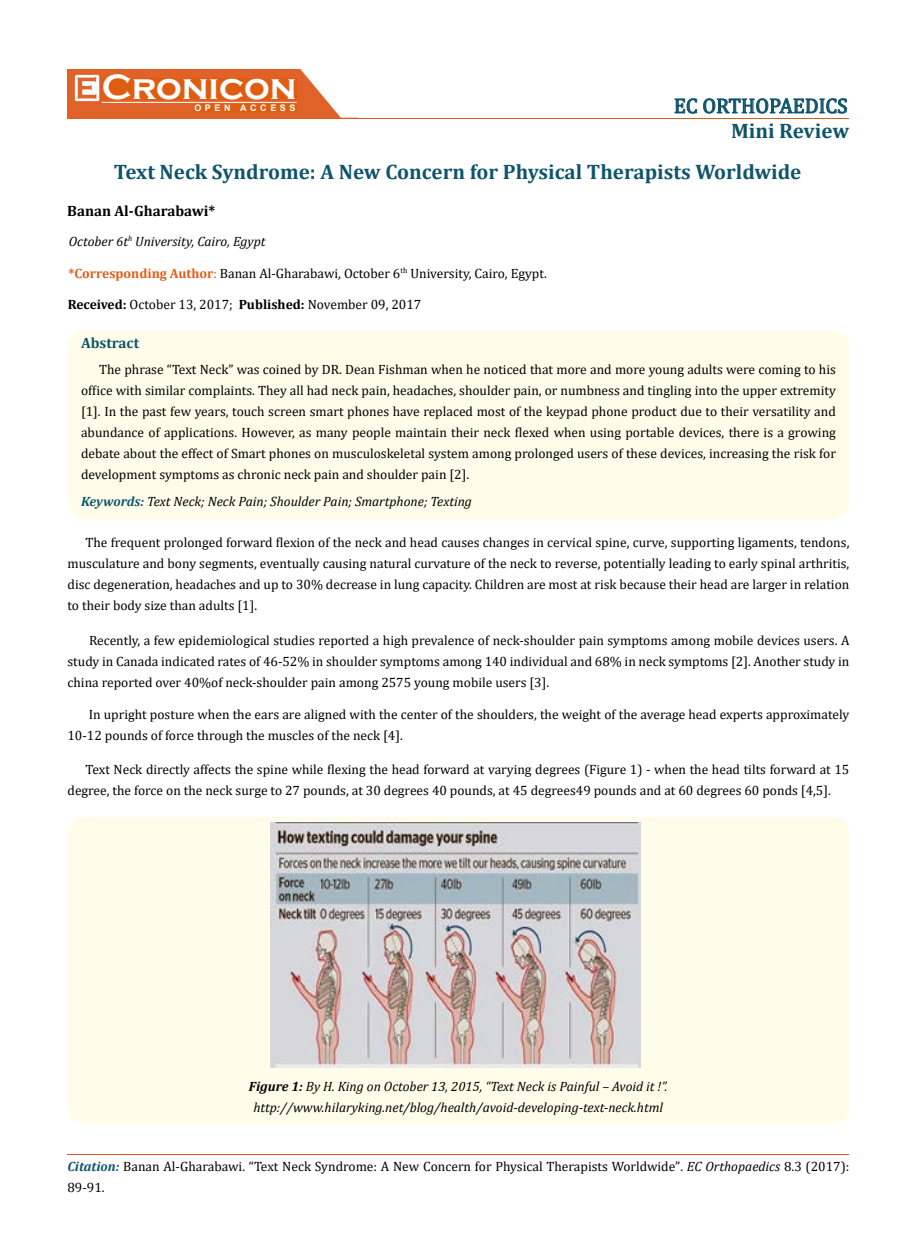
<style>
.page{position:relative;width:917px;height:1254px;background:#fff}
.page>*{position:absolute;margin:0;border:0;box-sizing:border-box;transform-origin:0 0}
.t1{font:700 36px "Copperplate Gothic";color:#fff}
.t2{font:700 21px/41.7px "Cambria";color:#0e546a}
.t3{font:21px "Cambria";color:#0e546a}
.t4{font:700 15px "Cambria";color:#000}
.t5{font:700 15px "Cambria";color:#0e546a}
.t6{font:13.5px/21px "Cambria";color:#000}
.t7{font:italic 13.5px/21px "Cambria";color:#000;text-align:center}
.t8{font:700 9px "Arial";letter-spacing:.4em;color:#fff}
.s1{font-weight:700;color:#e05d1a}
.s2{color:#e05d1a}
.s3{font-weight:700}
.s4{font-weight:700;color:#0e546a}
.s5{font-weight:700;font-style:italic;color:#0e546a}
.s6{font-size:13.35px}
.s7{font-style:italic}
</style>
<div class="page">
<div style="left:67px;top:70px;width:290px;height:49px;background:#e06228"></div>
<svg style="left:300px;top:69px;width:58px;height:49px"></svg>
<img style="left:75px;top:75px;width:24px;height:26px">
<div style="left:102px;top:79px;width:195px;height:21px;background:#df5d11"></div>
<div style="left:194px;top:105px;width:103px;height:7px;background:#df5d11"></div>
<svg style="left:674px;top:98px;width:173px;height:16px"></svg>
<hr style="left:102px;top:102px;width:194px;height:1px;background:#fff">
<hr style="left:279px;top:118px;width:569px;height:1px;background:#e05d1a">
<hr style="left:67px;top:1155px;width:782px;height:1px;background:#e05d1a">
<div style="left:67px;top:330px;width:782px;height:189px;background:#fffde9;border-radius:18px"></div>
<div style="left:67px;top:817px;width:782px;height:307px;background:#fffde9;border-radius:18px"></div>
<img style="left:270px;top:823px;width:370px;height:244px">
<h1 class="t1" style="left:102px;top:68px;width:196px">Cronicon</h1>
<p class="t8" style="left:194px;top:102px;width:103px">OPEN ACCESS</p>
<h2 class="t3" style="left:674px;top:93px;width:175px">EC ORTHOPAEDICS</h2>
<h2 class="t2" style="left:114px;top:109px;width:736px;text-indent:617px">Mini Review<br>Text Neck Syndrome: A New Concern for Physical Therapists Worldwide</h2>
<p class="t4" style="left:67px;top:200px;width:149px">Banan Al-Gharabawi*</p>
<p class="t7" style="left:69px;top:230px;width:198px">October 6t<sup>h</sup> University, Cairo, Egypt</p>
<p class="t6" style="left:68px;top:262px;width:480px"><span class="s1">*Corresponding Author</span><span class="s2">:</span> Banan Al-Gharabawi, October 6<sup>th</sup> University, Cairo, Egypt.</p>
<p class="t6" style="left:68px;top:294px;width:355px"><span class="s3">Received:</span> October 13, 2017; <span class="s3">Published:</span> November 09, 2017</p>
<p class="t5" style="left:81px;top:332px;width:60px">Abstract</p>
<p class="t6" style="left:81px;top:358px;width:756px;text-align:justify;text-indent:18px">The phrase “Text Neck” was coined by DR. Dean Fishman when he noticed that more and more young adults were coming to his office with similar complaints. They all had neck pain, headaches, shoulder pain, or numbness and tingling into the upper extremity [1]. In the past few years, touch screen smart phones have replaced most of the keypad phone product due to their versatility and abundance of applications. However, as many people maintain their neck flexed when using portable devices, there is a growing debate about the effect of Smart phones on musculoskeletal system among prolonged users of these devices, increasing the risk for development symptoms as chronic neck pain and shoulder pain [2].</p>
<p class="t7" style="left:81px;top:490px;width:392px"><span class="s4">Keywords:</span> Text Neck; Neck Pain; Shoulder Pain; Smartphone; Texting</p>
<p class="t6" style="left:67px;top:532px;width:783px;text-align:justify;text-indent:18px">The frequent prolonged forward flexion of the neck and head causes changes in cervical spine, curve, supporting ligaments, tendons, musculature and bony segments, eventually causing natural curvature of the neck to reverse, potentially leading to early spinal arthritis, disc degeneration, headaches and up to 30% decrease in lung capacity. Children are most at risk because their head are larger in relation to their body size than adults [1].</p>
<p class="t6" style="left:67px;top:630px;width:783px;text-align:justify;text-indent:22px">Recently, a few epidemiological studies reported a high prevalence of neck-shoulder pain symptoms among mobile devices users. A study in Canada indicated rates of 46-52% in shoulder symptoms among 140 individual and 68% in neck symptoms [2]. Another study in china reported over 40%of neck-shoulder pain among 2575 young mobile users [3].</p>
<p class="t6" style="left:67px;top:704px;width:783px;text-indent:21px">In upright posture when the ears are aligned with the center of the shoulders, the weight of the average head experts approximately<br>10-12 pounds of force through the muscles of the neck [4].</p>
<p class="t6" style="left:67px;top:758px;width:783px;text-indent:18px">Text Neck directly affects the spine while flexing the head forward at varying degrees (Figure 1) - when the head tilts forward at 15 degree, the force on the neck surge to 27 pounds, at 30 degrees 40 pounds, at 45 degrees49 pounds and at 60 degrees 60 ponds [4,5].</p>
<p class="t7" style="left:249px;top:1075px;width:420px"><span class="s3">Figure 1:</span> By H. King on October 13, 2015, “Text Neck is Painful – Avoid it !”. http://www.hilaryking.net/blog/health/avoid-developing-text-neck.html</p>
<p class="t6" style="left:67px;top:1156px;width:783px"><span class="s5">Citation:</span> Banan Al-Gharabawi. “Text Neck Syndrome: A New Concern for Physical Therapists Worldwide”<span class="s6">.</span> <span class="s7">EC Orthopaedics</span> <span class="s6">8</span>.3 (2017):<br>89-91.</p>
</div>
